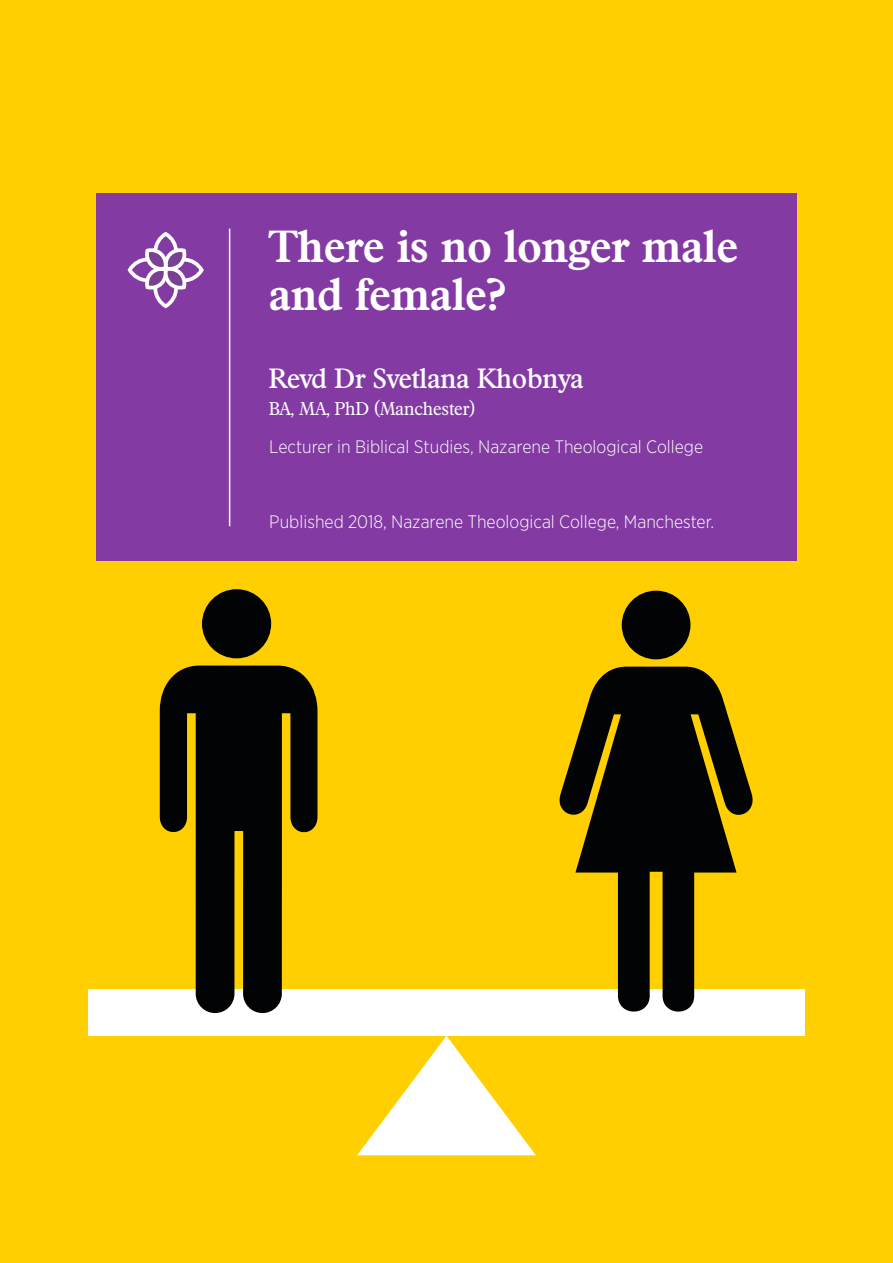
<style>
.page{position:relative;width:893px;height:1263px;background:#ffcf02}
.page>*{position:absolute;margin:0;border:0;box-sizing:border-box;transform-origin:0 0}
.t1{font:700 43.5px/48px "Francisco Serial";color:#fff}
.t2{font:500 27px "Francisco Serial";color:#fff}
.t3{font:300 18px "Gotham Narrow";color:#fff}
.t4{font:18px "Francisco Serial";color:#fff}
</style>
<div class="page">
<div style="left:88px;top:989px;width:716px;height:47px;background:#fff"></div>
<svg style="left:357px;top:1036px;width:179px;height:119px"></svg>
<div style="left:202px;top:589px;width:69px;height:69px;background:#020304;border-radius:50%"></div>
<svg style="left:160px;top:665px;width:158px;height:348px;fill:#020304"></svg>
<svg style="left:559px;top:667px;width:194px;height:345px;fill:#020304"></svg>
<div style="left:622px;top:591px;width:68px;height:68px;background:#020304;border-radius:50%"></div>
<div style="left:96px;top:193px;width:701px;height:368px;background:#833aa3"></div>
<hr style="left:229px;top:229px;width:1px;height:297px;background:#fff">
<svg style="left:127px;top:231px;width:77px;height:78px"></svg>
<h1 class="t1" style="left:269px;top:222px;width:470px">There is no longer male and female?</h1>
<h2 class="t2" style="left:269px;top:362px;width:316px">Revd Dr Svetlana Khobnya</h2>
<p class="t4" style="left:269px;top:397px;width:207px">BA, MA, PhD (Manchester)</p>
<p class="t3" style="left:269px;top:435px;width:435px">Lecturer in Biblical Studies, Nazarene Theological College</p>
<p class="t3" style="left:269px;top:511px;width:446px">Published 2018, Nazarene Theological College, Manchester.</p>
</div>
